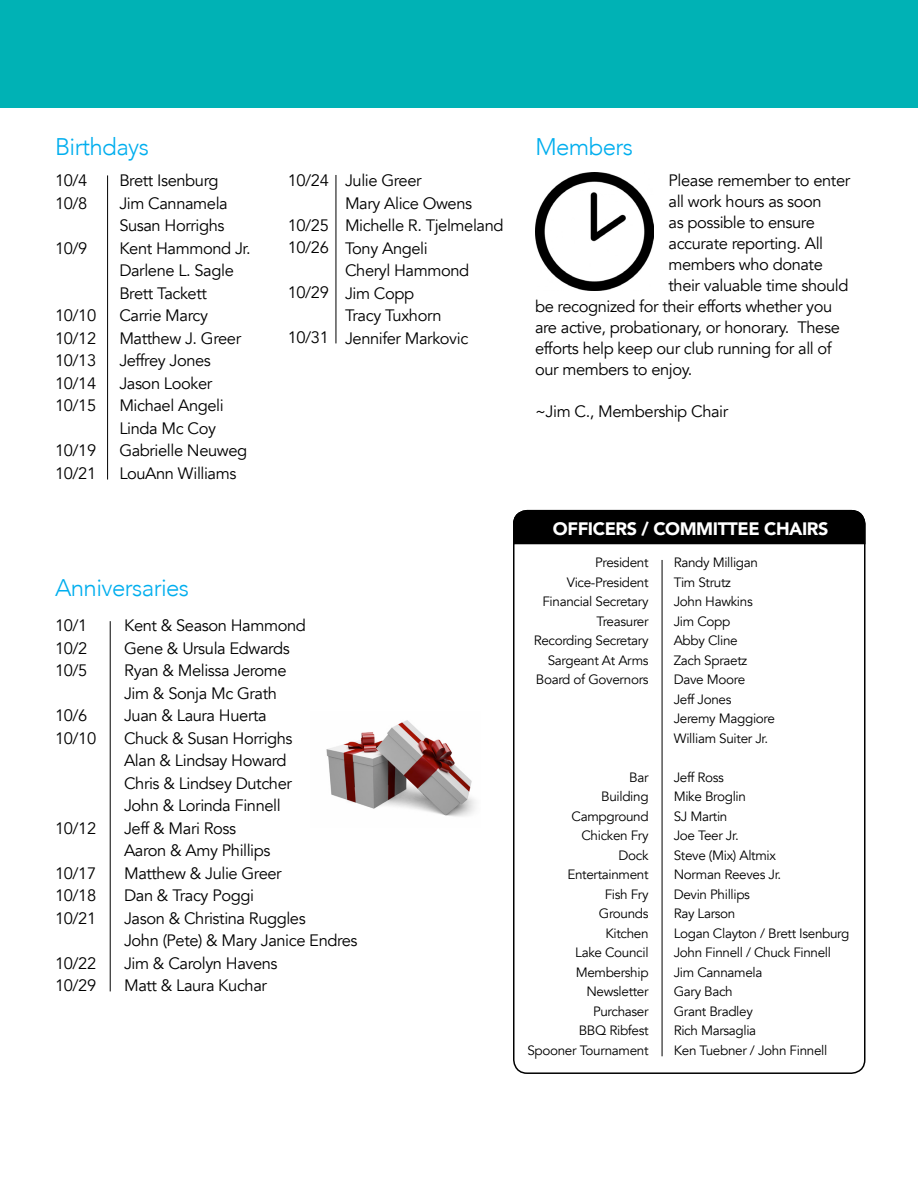
<style>
.page{position:relative;width:918px;height:1188px;background:#fff}
.page>*{position:absolute;margin:0;border:0;box-sizing:border-box;transform-origin:0 0}
.t1{font:300 24px "Avenir";letter-spacing:-.025em;color:#00aeee}
.t2{font:900 18px "Avenir";letter-spacing:-.025em;color:#fff}
.t3{font:16.5px "Avenir";letter-spacing:-.025em;color:#000}
.t4{font:13.5px "Avenir";letter-spacing:-.025em;color:#000}
</style>
<div class="page">
<img style="left:326px;top:720px;width:150px;height:97px">
<div style="left:0;top:0;width:918px;height:108px;background:#00b2b5"></div>
<div style="left:513px;top:510px;width:353px;height:564px;border:2px solid #000;border-radius:14px"></div>
<svg style="left:513px;top:509px;width:353px;height:37px;background:#131313"></svg>
<hr style="left:107px;top:175px;width:1px;height:305px;background:#000">
<hr style="left:110px;top:621px;width:1px;height:370px;background:#000">
<hr style="left:662px;top:560px;width:1px;height:496px;background:#000">
<hr style="left:336px;top:175px;width:1px;height:168px;background:#000">
<img style="left:536px;top:173px;width:117px;height:117px">
<p class="t1" style="left:55px;top:132px;width:95px">Birthdays</p>
<p class="t3" style="left:55px;top:171px;width:34px">10/4</p>
<p class="t3" style="left:55px;top:193px;width:34px">10/8</p>
<p class="t3" style="left:55px;top:238px;width:34px">10/9</p>
<p class="t3" style="left:119px;top:171px;width:101px">Brett Isenburg</p>
<p class="t3" style="left:119px;top:193px;width:110px">Jim Cannamela</p>
<p class="t3" style="left:119px;top:216px;width:107px">Susan Horrighs</p>
<p class="t3" style="left:119px;top:238px;width:133px">Kent Hammond Jr.</p>
<p class="t3" style="left:119px;top:261px;width:116px">Darlene L. Sagle</p>
<p class="t3" style="left:119px;top:283px;width:89px">Brett Tackett</p>
<p class="t3" style="left:119px;top:306px;width:90px">Carrie Marcy</p>
<p class="t3" style="left:119px;top:328px;width:123px">Matthew J. Greer</p>
<p class="t3" style="left:119px;top:351px;width:93px">Jeffrey Jones</p>
<p class="t3" style="left:119px;top:373px;width:94px">Jason Looker</p>
<p class="t3" style="left:119px;top:396px;width:106px">Michael Angeli</p>
<p class="t3" style="left:119px;top:418px;width:98px">Linda Mc Coy</p>
<p class="t3" style="left:119px;top:441px;width:129px">Gabrielle Neuweg</p>
<p class="t3" style="left:119px;top:463px;width:119px">LouAnn Williams</p>
<p class="t3" style="left:55px;top:306px;width:43px">10/10</p>
<p class="t3" style="left:55px;top:328px;width:43px">10/12</p>
<p class="t3" style="left:55px;top:351px;width:43px">10/13</p>
<p class="t3" style="left:55px;top:373px;width:43px">10/14</p>
<p class="t3" style="left:55px;top:396px;width:43px">10/15</p>
<p class="t3" style="left:55px;top:441px;width:43px">10/19</p>
<p class="t3" style="left:55px;top:463px;width:43px">10/21</p>
<p class="t3" style="left:288px;top:170px;width:43px">10/24</p>
<p class="t3" style="left:288px;top:215px;width:43px">10/25</p>
<p class="t3" style="left:288px;top:238px;width:43px">10/26</p>
<p class="t3" style="left:288px;top:283px;width:43px">10/29</p>
<p class="t3" style="left:288px;top:328px;width:43px">10/31</p>
<p class="t3" style="left:345px;top:171px;width:78px">Julie Greer</p>
<p class="t3" style="left:345px;top:193px;width:129px">Mary Alice Owens</p>
<p class="t3" style="left:345px;top:216px;width:160px">Michelle R. Tjelmeland</p>
<p class="t3" style="left:345px;top:238px;width:84px">Tony Angeli</p>
<p class="t3" style="left:345px;top:261px;width:126px">Cheryl Hammond</p>
<p class="t3" style="left:345px;top:283px;width:71px">Jim Copp</p>
<p class="t3" style="left:345px;top:306px;width:98px">Tracy Tuxhorn</p>
<p class="t3" style="left:345px;top:328px;width:125px">Jennifer Markovic</p>
<p class="t1" style="left:55px;top:574px;width:136px">Anniversaries</p>
<p class="t3" style="left:124px;top:616px;width:183px">Kent &amp; Season Hammond</p>
<p class="t3" style="left:124px;top:638px;width:167px">Gene &amp; Ursula Edwards</p>
<p class="t3" style="left:124px;top:661px;width:164px">Ryan &amp; Melissa Jerome</p>
<p class="t3" style="left:124px;top:683px;width:154px">Jim &amp; Sonja Mc Grath</p>
<p class="t3" style="left:124px;top:706px;width:144px">Juan &amp; Laura Huerta</p>
<p class="t3" style="left:124px;top:728px;width:170px">Chuck &amp; Susan Horrighs</p>
<p class="t3" style="left:124px;top:751px;width:164px">Alan &amp; Lindsay Howard</p>
<p class="t3" style="left:124px;top:773px;width:169px">Chris &amp; Lindsey Dutcher</p>
<p class="t3" style="left:124px;top:796px;width:158px">John &amp; Lorinda Finnell</p>
<p class="t3" style="left:124px;top:818px;width:114px">Jeff &amp; Mari Ross</p>
<p class="t3" style="left:124px;top:841px;width:148px">Aaron &amp; Amy Phillips</p>
<p class="t3" style="left:124px;top:863px;width:159px">Matthew &amp; Julie Greer</p>
<p class="t3" style="left:124px;top:886px;width:132px">Dan &amp; Tracy Poggi</p>
<p class="t3" style="left:124px;top:908px;width:183px">Jason &amp; Christina Ruggles</p>
<p class="t3" style="left:124px;top:931px;width:235px">John (Pete) &amp; Mary Janice Endres</p>
<p class="t3" style="left:124px;top:953px;width:155px">Jim &amp; Carolyn Havens</p>
<p class="t3" style="left:124px;top:976px;width:144px">Matt &amp; Laura Kuchar</p>
<p class="t3" style="left:55px;top:616px;width:34px">10/1</p>
<p class="t3" style="left:55px;top:638px;width:34px">10/2</p>
<p class="t3" style="left:55px;top:661px;width:34px">10/5</p>
<p class="t3" style="left:55px;top:706px;width:34px">10/6</p>
<p class="t3" style="left:55px;top:728px;width:43px">10/10</p>
<p class="t3" style="left:55px;top:818px;width:43px">10/12</p>
<p class="t3" style="left:55px;top:863px;width:43px">10/17</p>
<p class="t3" style="left:55px;top:886px;width:43px">10/18</p>
<p class="t3" style="left:55px;top:908px;width:43px">10/21</p>
<p class="t3" style="left:55px;top:953px;width:43px">10/22</p>
<p class="t3" style="left:55px;top:976px;width:43px">10/29</p>
<p class="t1" style="left:535px;top:132px;width:99px">Members</p>
<p class="t3" style="left:669px;top:171px;width:183px">Please remember to enter</p>
<p class="t3" style="left:669px;top:192px;width:155px">all work hours as soon</p>
<p class="t3" style="left:669px;top:213px;width:148px">as possible to ensure</p>
<p class="t3" style="left:669px;top:234px;width:156px">accurate reporting. All</p>
<p class="t3" style="left:669px;top:255px;width:156px">members who donate</p>
<p class="t3" style="left:669px;top:276px;width:182px">their valuable time should</p>
<p class="t3" style="left:535px;top:297px;width:299px">be recognized for their efforts whether you</p>
<p class="t3" style="left:535px;top:318px;width:306px">are active, probationary, or honorary. These</p>
<p class="t3" style="left:535px;top:339px;width:298px">efforts help keep our club running for all of</p>
<p class="t3" style="left:535px;top:360px;width:159px">our members to enjoy.</p>
<p class="t3" style="left:535px;top:402px;width:195px">~Jim C., Membership Chair</p>
<p class="t2" style="left:553px;top:513px;width:277px">OFFICERS / COMMITTEE CHAIRS</p>
<p class="t4" style="left:595px;top:555px;width:55px">President</p>
<p class="t4" style="left:567px;top:574px;width:83px">Vice-President</p>
<p class="t4" style="left:542px;top:594px;width:108px">Financial Secretary</p>
<p class="t4" style="left:597px;top:613px;width:54px">Treasurer</p>
<p class="t4" style="left:534px;top:633px;width:116px">Recording Secretary</p>
<p class="t4" style="left:548px;top:652px;width:102px">Sargeant At Arms</p>
<p class="t4" style="left:536px;top:672px;width:114px">Board of Governors</p>
<p class="t4" style="left:629px;top:769px;width:21px">Bar</p>
<p class="t4" style="left:601px;top:789px;width:49px">Building</p>
<p class="t4" style="left:572px;top:808px;width:78px">Campground</p>
<p class="t4" style="left:581px;top:828px;width:69px">Chicken Fry</p>
<p class="t4" style="left:619px;top:847px;width:32px">Dock</p>
<p class="t4" style="left:567px;top:867px;width:83px">Entertainment</p>
<p class="t4" style="left:605px;top:886px;width:45px">Fish Fry</p>
<p class="t4" style="left:599px;top:906px;width:51px">Grounds</p>
<p class="t4" style="left:605px;top:925px;width:45px">Kitchen</p>
<p class="t4" style="left:575px;top:945px;width:75px">Lake Council</p>
<p class="t4" style="left:576px;top:964px;width:74px">Membership</p>
<p class="t4" style="left:586px;top:984px;width:64px">Newsletter</p>
<p class="t4" style="left:593px;top:1003px;width:57px">Purchaser</p>
<p class="t4" style="left:579px;top:1023px;width:71px">BBQ Ribfest</p>
<p class="t4" style="left:527px;top:1042px;width:123px">Spooner Tournament</p>
<p class="t4" style="left:674px;top:555px;width:86px">Randy Milligan</p>
<p class="t4" style="left:674px;top:574px;width:59px">Tim Strutz</p>
<p class="t4" style="left:674px;top:594px;width:81px">John Hawkins</p>
<p class="t4" style="left:674px;top:613px;width:58px">Jim Copp</p>
<p class="t4" style="left:674px;top:633px;width:65px">Abby Cline</p>
<p class="t4" style="left:674px;top:652px;width:75px">Zach Spraetz</p>
<p class="t4" style="left:674px;top:672px;width:73px">Dave Moore</p>
<p class="t4" style="left:674px;top:691px;width:59px">Jeff Jones</p>
<p class="t4" style="left:674px;top:711px;width:103px">Jeremy Maggiore</p>
<p class="t4" style="left:674px;top:730px;width:96px">William Suiter Jr.</p>
<p class="t4" style="left:674px;top:769px;width:52px">Jeff Ross</p>
<p class="t4" style="left:674px;top:789px;width:74px">Mike Broglin</p>
<p class="t4" style="left:674px;top:808px;width:55px">SJ Martin</p>
<p class="t4" style="left:674px;top:828px;width:67px">Joe Teer Jr.</p>
<p class="t4" style="left:674px;top:847px;width:104px">Steve (Mix) Altmix</p>
<p class="t4" style="left:674px;top:867px;width:109px">Norman Reeves Jr.</p>
<p class="t4" style="left:674px;top:886px;width:78px">Devin Phillips</p>
<p class="t4" style="left:674px;top:906px;width:63px">Ray Larson</p>
<p class="t4" style="left:674px;top:925px;width:177px">Logan Clayton / Brett Isenburg</p>
<p class="t4" style="left:674px;top:945px;width:159px">John Finnell / Chuck Finnell</p>
<p class="t4" style="left:674px;top:964px;width:90px">Jim Cannamela</p>
<p class="t4" style="left:674px;top:984px;width:61px">Gary Bach</p>
<p class="t4" style="left:674px;top:1003px;width:81px">Grant Bradley</p>
<p class="t4" style="left:674px;top:1023px;width:84px">Rich Marsaglia</p>
<p class="t4" style="left:674px;top:1042px;width:155px">Ken Tuebner / John Finnell</p>
</div>
